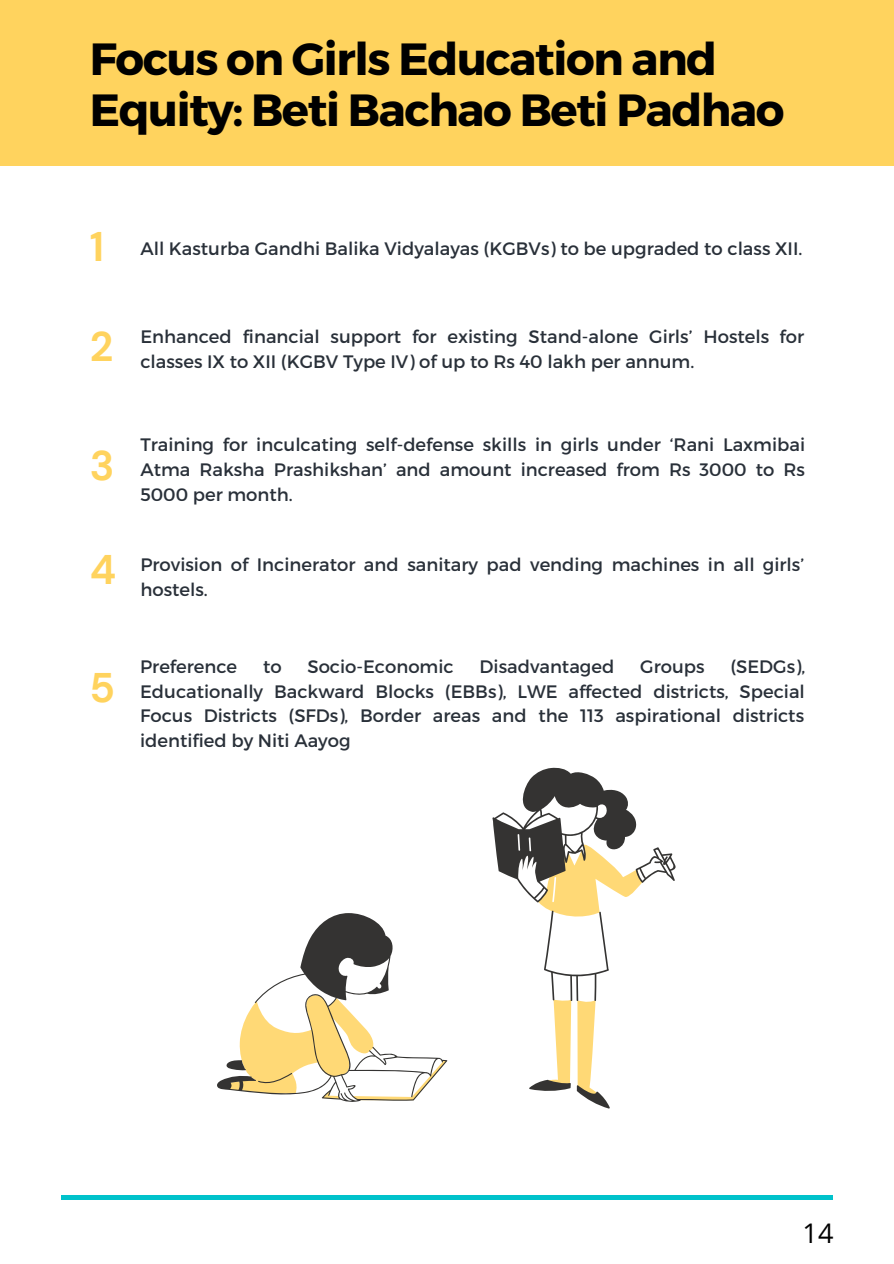
<style>
.page{position:relative;width:894px;height:1264px;background:#fff}
.page>*{position:absolute;margin:0;border:0;box-sizing:border-box;transform-origin:0 0}
.t1{font:700 45px/50.7px "Montserrat";letter-spacing:-.03em;color:#000}
.t2{font:700 41.25px "DM Sans";color:#ffd35e}
.t3{font:27px "Open Sans";color:#000}
.t4{font:18px/24.8px "Montserrat";color:#293039;text-align:justify}
</style>
<div class="page">
<div style="left:0;top:0;width:893px;height:166px;background:#ffd35e"></div>
<hr style="left:61px;top:1195px;width:772px;height:4px;background:#00c2cb">
<svg style="left:217px;top:913px;width:230px;height:189px"></svg>
<svg style="left:492px;top:767px;width:183px;height:341px"></svg>
<h1 class="t1" style="left:90px;top:32px;width:696px">Focus on Girls Education and<br>Equity: Beti Bachao Beti Padhao</h1>
<h2 class="t2" style="left:90px;top:220px;width:16px">1</h2>
<p class="t4" style="left:140px;top:235px;width:663px">All Kasturba Gandhi Balika Vidyalayas (KGBVs) to be upgraded to class XII.</p>
<h2 class="t2" style="left:90px;top:319px;width:25px">2</h2>
<p class="t4" style="left:140px;top:323px;width:665px">Enhanced financial support for existing Stand-alone Girls’ Hostels for</p>
<p class="t4" style="left:140px;top:348px;width:555px">classes IX to XII (KGBV Type IV) of up to Rs 40 lakh per annum.</p>
<h2 class="t2" style="left:90px;top:439px;width:26px">3</h2>
<h2 class="t2" style="left:90px;top:542px;width:28px">4</h2>
<h2 class="t2" style="left:89px;top:660px;width:27px">5</h2>
<p class="t4" style="left:140px;top:431px;width:666px">Training for inculcating self-defense skills in girls under ‘Rani Laxmibai Atma Raksha Prashikshan’ and amount increased from Rs 3000 to Rs 5000 per month.</p>
<p class="t4" style="left:140px;top:551px;width:665px">Provision of Incinerator and sanitary pad vending machines in all girls’</p>
<p class="t4" style="left:140px;top:576px;width:69px">hostels.</p>
<p class="t4" style="left:140px;top:653px;width:98px">Preference</p>
<p class="t4" style="left:263px;top:653px;width:20px">to</p>
<p class="t4" style="left:307px;top:653px;width:148px">Socio-Economic</p>
<p class="t4" style="left:479px;top:653px;width:136px">Disadvantaged</p>
<p class="t4" style="left:640px;top:653px;width:66px">Groups</p>
<p class="t4" style="left:140px;top:653px;width:666px;text-indent:590px">(SEDGs), Educationally Backward Blocks (EBBs), LWE affected districts, Special Focus Districts (SFDs), Border areas and the 113 aspirational districts identified by Niti Aayog</p>
<h3 class="t3" style="left:802px;top:1213px;width:32px">14</h3>
</div>
